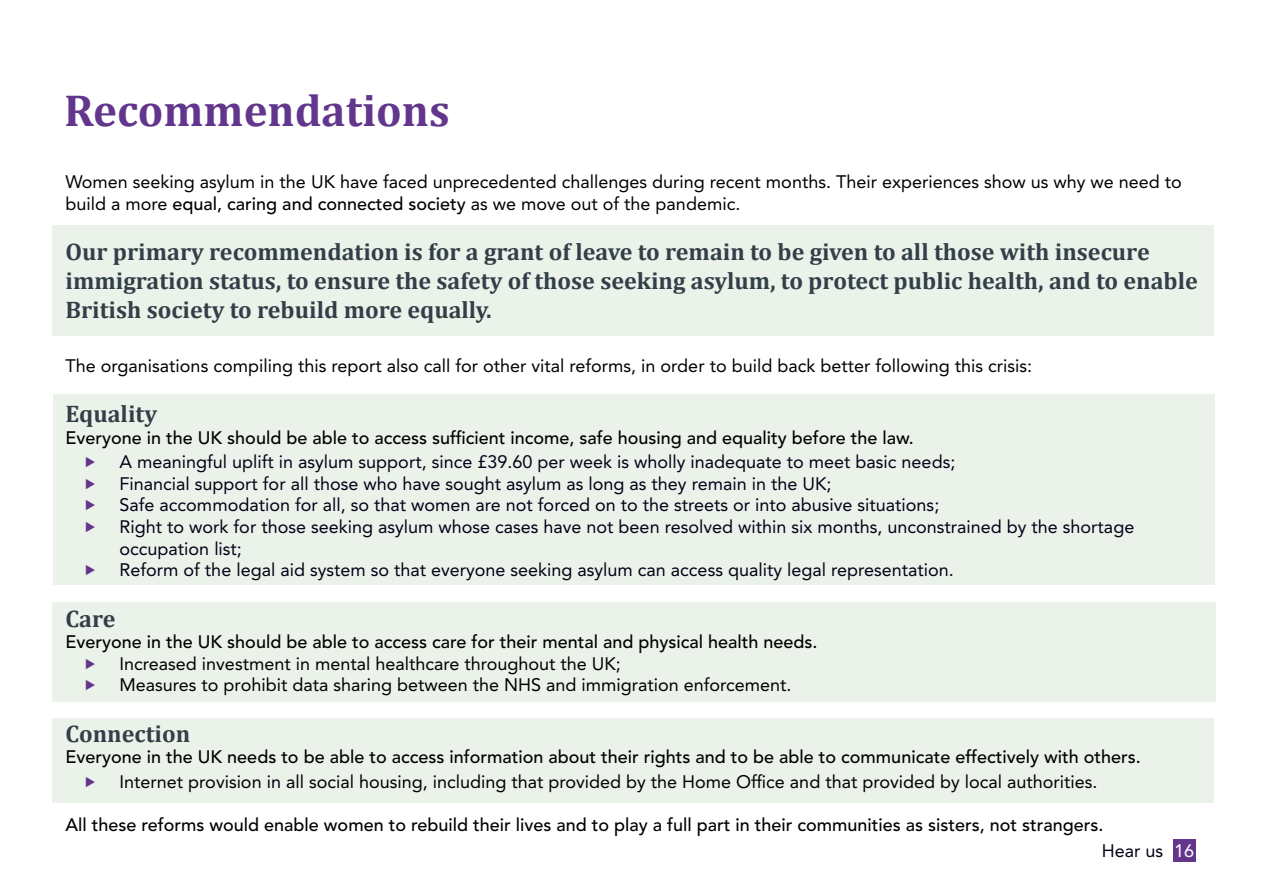
<style>
.page{position:relative;width:1263px;height:893px;background:#fff}
.page>*{position:absolute;margin:0;border:0;box-sizing:border-box;transform-origin:0 0}
.t1{font:700 45px "Cambria";color:#62368c}
.t2{font:700 24px/28.8px "Cambria";color:#333f48}
.t3{font:18px/21.6px "Avenir LT Std";color:#000}
.t4{font:18px/21.6px "Avenir LT Std";color:#040017}
.t5{font:500 18px "Avenir LT Std";color:#000}
.t6{font:18px "Avenir LT Std";color:#fff}
.s1{font-weight:500}
.s2{color:#040017}
</style>
<div class="page">
<div style="left:1173px;top:839px;width:22px;height:23px;background:#63368c"></div>
<div style="left:52px;top:225px;width:1161px;height:110px;background:#ebf2e9"></div>
<div style="left:54px;top:394px;width:1161px;height:191px;background:#ebf2e9"></div>
<div style="left:52px;top:602px;width:1164px;height:99px;background:#ebf2e9"></div>
<div style="left:52px;top:718px;width:1161px;height:84px;background:#ebf2e9"></div>
<p class="t1" style="left:64px;top:79px;width:387px">Recommendations</p>
<p class="t3" style="left:66px;top:171px;width:1118px">Women seeking asylum in the UK have faced unprecedented challenges during recent months. Their experiences show us why we need to build a more <span class="s1">equal, caring and connected society</span> as we move out of the pandemic.</p>
<p class="t2" style="left:66px;top:237px;width:1134px">Our primary recommendation is for a grant of leave to remain to be given to all those with insecure immigration status, to ensure the safety of those seeking asylum, to protect public health, and to enable<br>British society to rebuild more equally.</p>
<p class="t3" style="left:66px;top:355px;width:968px">The organisations compiling this report also call for other vital reforms, in order to build back better following this crisis:</p>
<p class="t2" style="left:66px;top:399px;width:93px">Equality</p>
<p class="t5" style="left:66px;top:427px;width:850px">Everyone in the UK should be able to access sufficient income, safe housing and equality before the law.</p>
<p class="t4" style="left:120px;top:451px;width:837px">A meaningful uplift in asylum support, since £39.60 per week is wholly inadequate to meet basic needs;</p>
<p class="t4" style="left:120px;top:473px;width:713px">Financial support for all those who have sought asylum as long as they remain in the UK;</p>
<p class="t4" style="left:120px;top:494px;width:821px">Safe accommodation for all, so that women are not forced on to the streets or into abusive situations;</p>
<p class="t4" style="left:120px;top:516px;width:1016px">Right to work for those seeking asylum whose cases have not been resolved within six months, unconstrained by the shortage occupation list;</p>
<p class="t4" style="left:120px;top:559px;width:836px">Reform of the legal aid system so that everyone seeking asylum can access quality legal representation.</p>
<p class="t2" style="left:66px;top:603px;width:52px">Care</p>
<p class="t5" style="left:66px;top:632px;width:753px">Everyone in the UK should be able to access care for their mental and physical health needs.</p>
<p class="t3" style="left:120px;top:653px;width:503px">Increased investment in mental healthcare throughout the UK;</p>
<p class="t3" style="left:120px;top:674px;width:674px">Measures to prohibit data sharing between the NHS and immigration enforcement.</p>
<p class="t2" style="left:66px;top:718px;width:126px">Connection</p>
<p class="t5" style="left:66px;top:747px;width:1077px">Everyone in the UK needs to be able to access information about their rights and to be able to communicate effectively with others.</p>
<p class="t3" style="left:120px;top:771px;width:979px">Internet provision i<span class="s2">n</span> all social housing, including that provided by the Home Office and that provided by local authorities.</p>
<p class="t5" style="left:66px;top:815px;width:1039px">All these reforms would enable women to rebuild their lives and to play a full part in their communities as sisters, not strangers.</p>
<p class="t4" style="left:1102px;top:840px;width:63px">Hear us</p>
<p class="t6" style="left:1174px;top:840px;width:22px">16</p>
</div>
